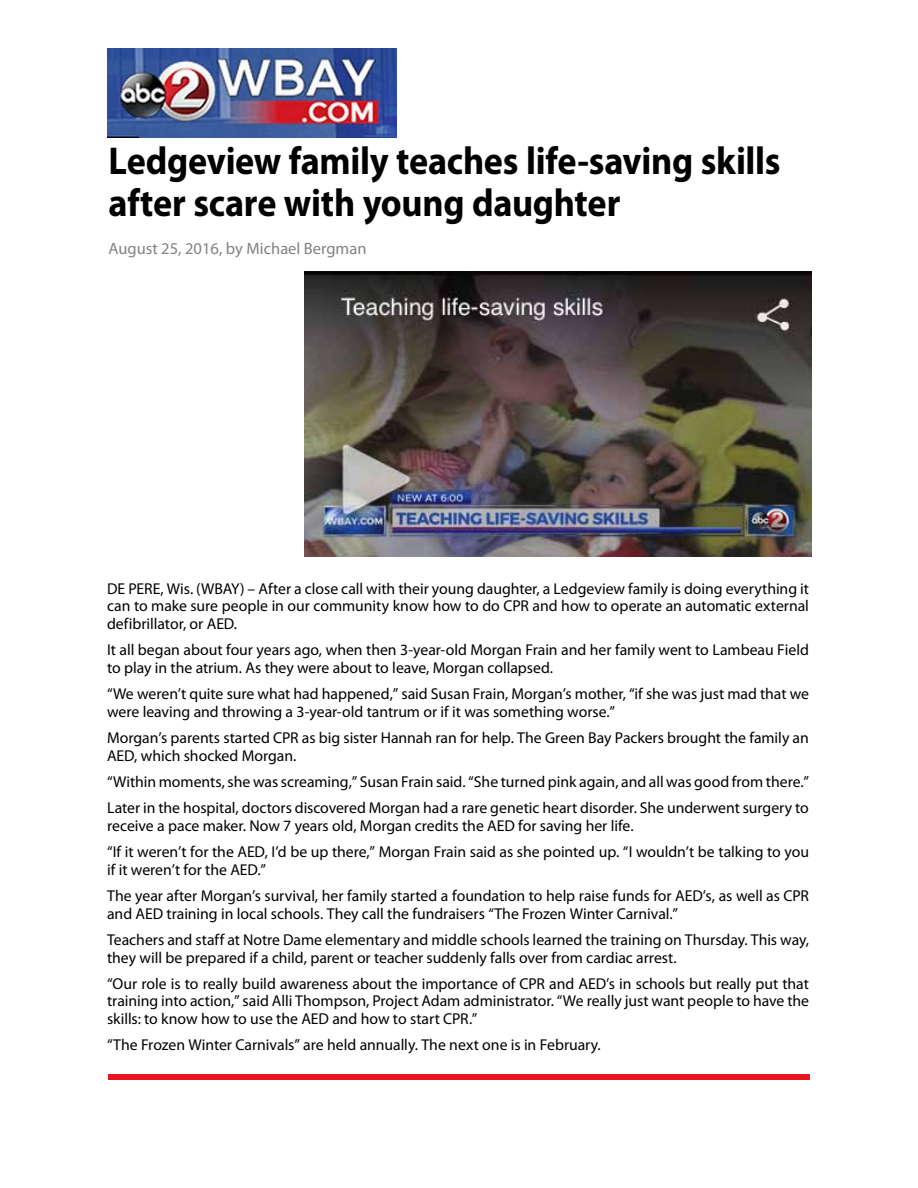
<style>
.page{position:relative;width:918px;height:1188px;background:#fff}
.page>*{position:absolute;margin:0;border:0;box-sizing:border-box;transform-origin:0 0}
.t1{font:700 39px/42px "Myriad Pro";letter-spacing:-.01em;color:#000;scale:.93 1}
.t2{font:16.5px "Myriad Pro";color:#808285}
.t3{font:15.75px/17.5px "Myriad Pro";letter-spacing:-.005em;color:#000}
</style>
<div class="page">
<div style="left:108px;top:1074px;width:702px;height:6px;background:#e8151f"></div>
<img style="left:107px;top:49px;width:290px;height:88px">
<img style="left:305px;top:271px;width:507px;height:285px">
<h1 class="t1" style="left:109px;top:138px;width:724px">Ledgeview family teaches life-saving skills after scare with young daughter</h1>
<p class="t2" style="left:109px;top:238px;width:259px">August 25, 2016, by Michael Bergman</p>
<p class="t3" style="left:107px;top:579px;width:703px;text-align:justify">DE PERE, Wis. (WBAY) – After a close call with their young daughter, a Ledgeview family is doing everything it can to make sure people in our community know how to do CPR and how to operate an automatic external defibrillator, or AED.</p>
<p class="t3" style="left:107px;top:641px;width:703px">It all began about four years ago, when then 3-year-old Morgan Frain and her family went to Lambeau Field to play in the atrium. As they were about to leave, Morgan collapsed.</p>
<p class="t3" style="left:107px;top:685px;width:703px">“We weren’t quite sure what had happened,” said Susan Frain, Morgan’s mother, “if she was just mad that we were leaving and throwing a 3-year-old tantrum or if it was something worse.”</p>
<p class="t3" style="left:107px;top:729px;width:703px">Morgan’s parents started CPR as big sister Hannah ran for help. The Green Bay Packers brought the family an<br>AED, which shocked Morgan.</p>
<p class="t3" style="left:107px;top:768px;width:703px;line-height:26.2px">“Within moments, she was screaming,” Susan Frain said. “She turned pink again, and all was good from there.”<br>Later in the hospital, doctors discovered Morgan had a rare genetic heart disorder. She underwent surgery to</p>
<p class="t3" style="left:107px;top:812px;width:703px;line-height:26.2px">receive a pace maker. Now 7 years old, Morgan credits the AED for saving her life.<br>“If it weren’t for the AED, I’d be up there,” Morgan Frain said as she pointed up. “I wouldn’t be talking to you</p>
<p class="t3" style="left:107px;top:856px;width:704px;line-height:26.2px">if it weren’t for the AED.”<br>The year after Morgan’s survival, her family started a foundation to help raise funds for AED’s, as well as CPR</p>
<p class="t3" style="left:107px;top:900px;width:703px;line-height:26.2px">and AED training in local schools. They call the fundraisers “The Frozen Winter Carnival.”<br>Teachers and staff at Notre Dame elementary and middle schools learned the training on Thursday. This way,</p>
<p class="t3" style="left:107px;top:944px;width:703px;line-height:26.2px">they will be prepared if a child, parent or teacher suddenly falls over from cardiac arrest.<br>“Our role is to really build awareness about the importance of CPR and AED’s in schools but really put that</p>
<p class="t3" style="left:107px;top:992px;width:704px">training into action,” said Alli Thompson, Project Adam administrator. “We really just want people to have the skills: to know how to use the AED and how to start CPR.”</p>
<p class="t3" style="left:107px;top:1036px;width:495px">“The Frozen Winter Carnivals” are held annually. The next one is in February.</p>
</div>
